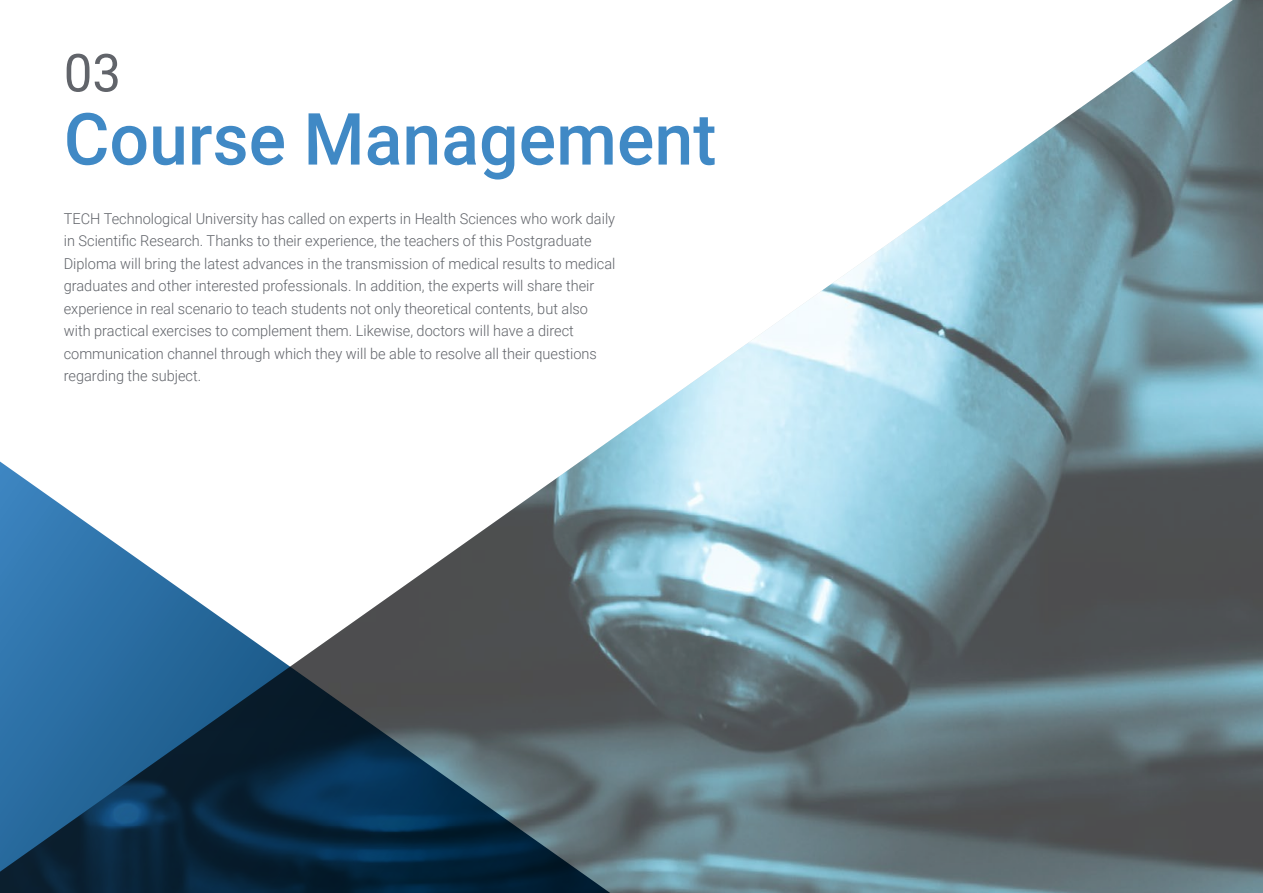
<style>
.page{position:relative;width:1263px;height:893px;background:#fff}
.page>*{position:absolute;margin:0;border:0;box-sizing:border-box;transform-origin:0 0}
.t1{font:500 72px "Roboto";color:#4089c5}
.t2{font:52.5px "Roboto";color:#61646a}
.t3{font:300 15px/22.5px "Roboto";color:#61646a}
</style>
<div class="page">
<img style="left:602px;top:0;width:661px;height:893px">
<svg style="left:0;top:446px;width:640px;height:447px"></svg>
<h2 class="t2" style="left:64px;top:36px;width:59px">03</h2>
<h1 class="t1" style="left:64px;top:89px;width:654px">Course Management</h1>
<p class="t3" style="left:64px;top:207px;width:553px">TECH Technological University has called on experts in Health Sciences who work daily in Scientific Research. Thanks to their experience, the teachers of this Postgraduate Diploma will bring the latest advances in the transmission of medical results to medical graduates and other interested professionals. In addition, the experts will share their experience in real scenario to teach students not only theoretical contents, but also with practical exercises to complement them. Likewise, doctors will have a direct communication channel through which they will be able to resolve all their questions regarding the subject.</p>
</div>
